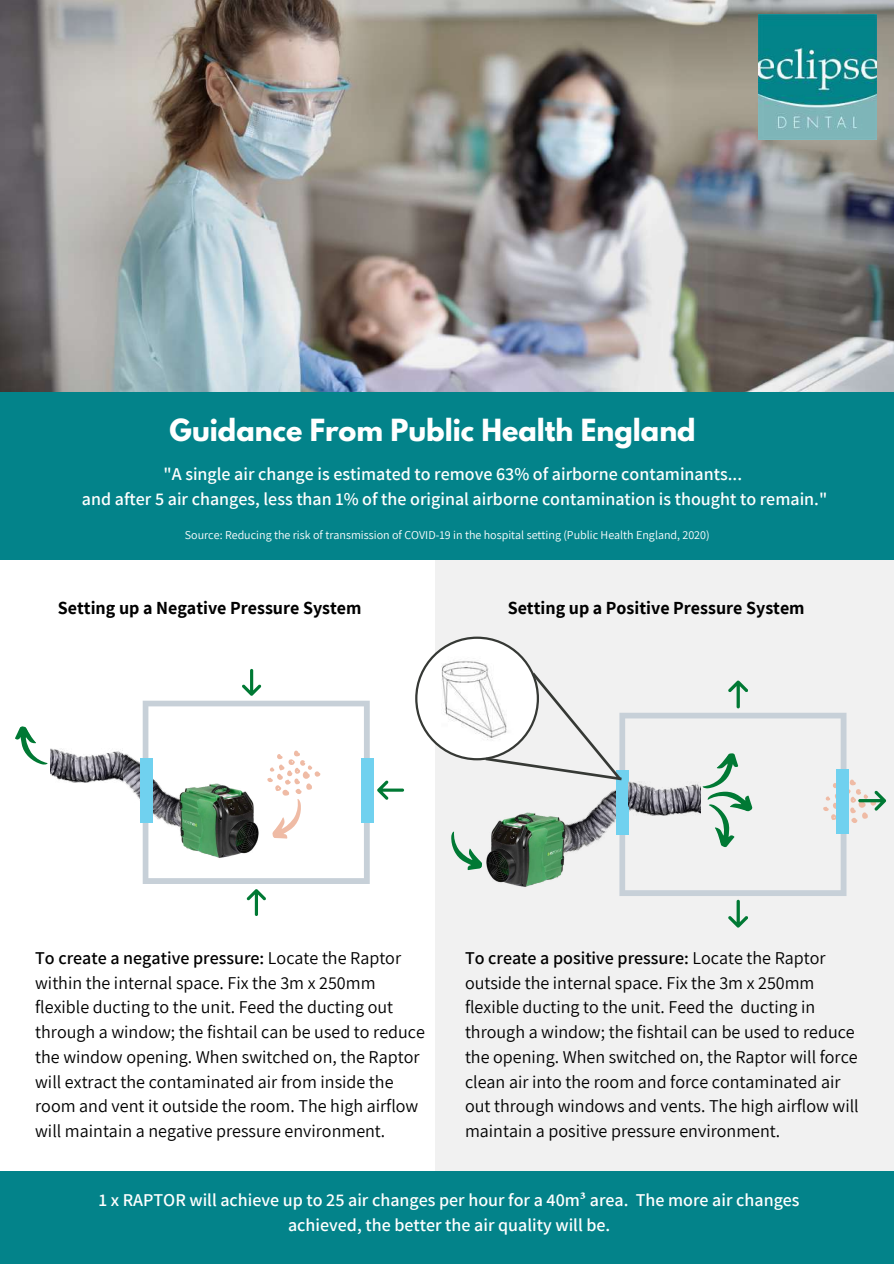
<style>
.page{position:relative;width:894px;height:1264px;background:#fff}
.page>*{position:absolute;margin:0;border:0;box-sizing:border-box;transform-origin:0 0}
.t1{font:700 27px "League Spartan";color:#fff}
.t2{font:18px/24.8px "Assistant";color:#000}
.t3{font:600 18px/24.8px "Assistant";color:#fff;text-align:center}
.t4{font:700 18px "Assistant";color:#000}
.t5{font:12px "Assistant";color:#fff}
.s1{font-weight:600}
.s2{font-family:"Minion Pro";font-weight:700}
</style>
<div class="page">
<img style="left:0;top:0;width:893px;height:392px">
<div style="left:435px;top:559px;width:458px;height:611px;background:#f1f1f1"></div>
<div style="left:0;top:392px;width:893px;height:167px;background:#03838a"></div>
<svg style="left:377px;top:780px;width:27px;height:19px"></svg>
<img style="left:122px;top:739px;width:21px;height:111px">
<div style="left:140px;top:757px;width:12px;height:65px;background:#70d1ef"></div>
<svg style="left:143px;top:669px;width:226px;height:247px"></svg>
<svg style="left:15px;top:726px;width:33px;height:39px"></svg>
<img style="left:50px;top:748px;width:72px;height:35px">
<div style="left:361px;top:758px;width:12px;height:65px;background:#70d1ef"></div>
<div style="left:0;top:1170px;width:893px;height:93px;background:#03838a"></div>
<svg style="left:415px;top:636px;width:471px;height:291px"></svg>
<img style="left:757px;top:15px;width:119px;height:125px">
<h1 class="t1" style="left:169px;top:417px;width:527px">Guidance From Public Health England</h1>
<p class="t3" style="left:82px;top:461px;width:746px">"A single air change is estimated to remove 63% of airborne contaminants...<br>and after 5 air changes, less than 1% of the original airborne contamination is thought to remain."</p>
<p class="t5" style="left:185px;top:527px;width:526px">Source: Reducing the risk of transmission of COVID-19 in the hospital setting (Public Health England, 2020)</p>
<p class="t4" style="left:58px;top:596px;width:305px">Setting up a Negative Pressure System</p>
<p class="t4" style="left:507px;top:596px;width:298px">Setting up a Positive Pressure System</p>
<p class="t2" style="left:35px;top:944px;width:391px"><span class="s1">To create a negative pressure:</span> Locate the Raptor within the internal space. Fix the 3m x 250mm flexible ducting to the unit. Feed the ducting out through a window; the fishtail can be used to reduce the window opening. When switched on, the Raptor will extract the contaminated air from inside the room and vent it outside the room. The high airflow will maintain a negative pressure environment.</p>
<p class="t2" style="left:465px;top:944px;width:395px"><span class="s1">To create a positive pressure:</span> Locate the Raptor outside the internal space. Fix the 3m x 250mm flexible ducting to the unit. Feed the ducting in through a window; the fishtail can be used to reduce the opening. When switched on, the Raptor will force clean air into the room and force contaminated air out through windows and vents. The high airflow will maintain a positive pressure environment.</p>
<p class="t3" style="left:99px;top:1187px;width:702px">1 x RAPTOR will achieve up to 25 air changes per hour for a 40m<span class="s2">³</span> area. The more air changes achieved, the better the air quality will be.</p>
</div>
